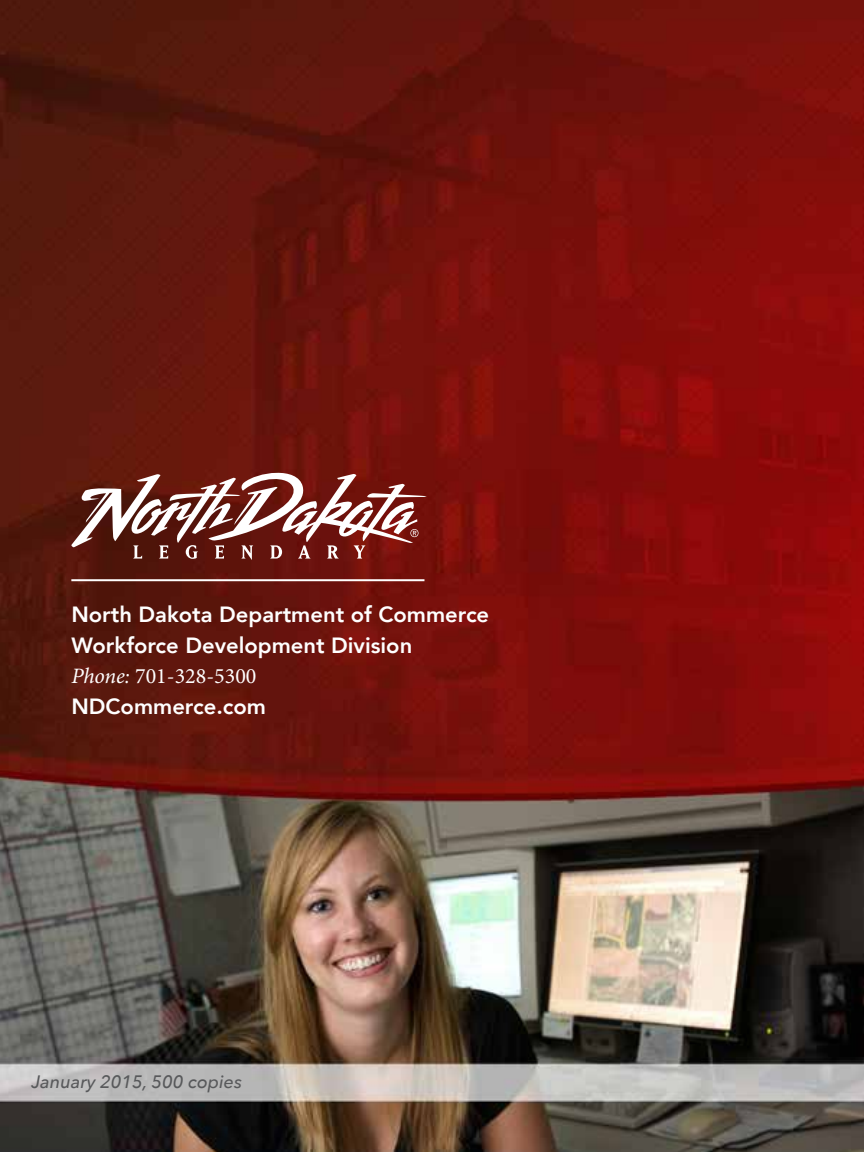
<style>
.page{position:relative;width:864px;height:1152px;background:#fff}
.page>*{position:absolute;margin:0;border:0;box-sizing:border-box;transform-origin:0 0}
.t1{font:800 22px/30.4px "Avenir";color:#fff}
.t2{font:22px "Minion Pro";color:#fff}
.t3{font:italic 500 18px "Avenir Next";color:#58595b}
.s1{font-style:italic}
</style>
<div class="page">
<img style="left:0;top:0;width:864px;height:1152px">
<hr style="left:71px;top:579px;width:353px;height:2px;background:#fff">
<svg style="left:71px;top:466px;width:356px;height:94px"></svg>
<p class="t1" style="left:71px;top:598px;width:419px">North Dakota Department of Commerce<br>Workforce Development Division</p>
<p class="t2" style="left:71px;top:661px;width:187px"><span class="s1">Phone:</span> 701-328-5300</p>
<p class="t1" style="left:71px;top:689px;width:196px">NDCommerce.com</p>
<p class="t3" style="left:32px;top:1071px;width:212px">January 2015, 500 copies</p>
</div>
